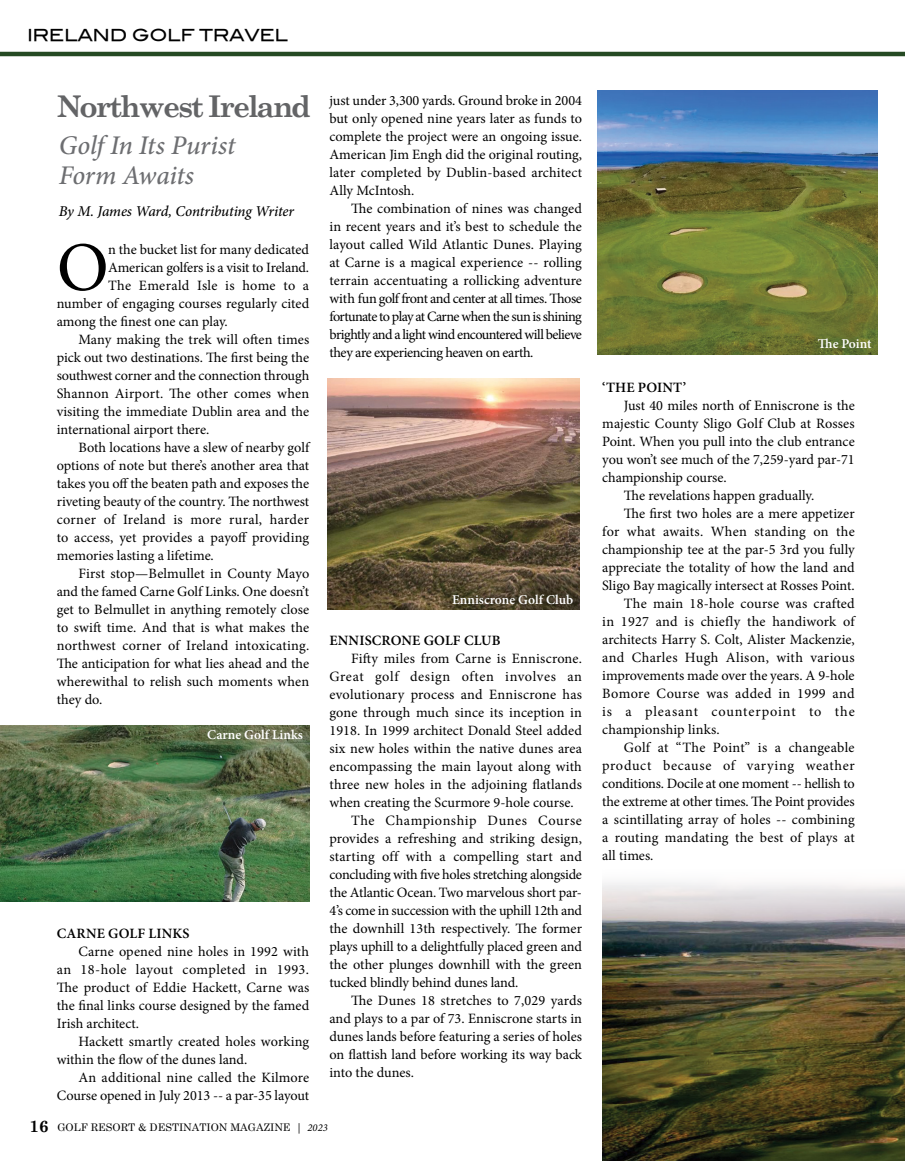
<style>
.page{position:relative;width:905px;height:1161px;background:#fff}
.page>*{position:absolute;margin:0;border:0;box-sizing:border-box;transform-origin:0 0}
.Enhanced_Justification{font:69.6px "Minion Pro";color:#000}
.t1{font:700 30px "Century Schoolbook";letter-spacing:-.07em;color:#636466}
.Enhanced_Justification-2{font:italic 500 27px/30px "Minion Pro";letter-spacing:-.01em;color:#6d6e71}
.t2{font:16.5px "Blair Md ITCTT Medium";letter-spacing:-.02em;color:#000}
.t3{font:italic 500 15px "Minion Pro";letter-spacing:-.01em;color:#000}
.Enhanced_Justification-3{font:14.25px/18px "Minion Pro";color:#000;text-align:justify}
.Enhanced_Justification-4{font:600 14.25px "Minion Pro";letter-spacing:.01em;color:#000}
.Enhanced_Justification-5{font:14.25px "Minion Pro";letter-spacing:.02em;color:#000}
.Enhanced_Justification-6{font:600 13.5px "Minion Pro";color:#fff}
.t4{font:10.5px "Century Schoolbook";color:#000}
.s1{font-weight:700;font-size:16.5px}
.s2{font-family:"Minion Pro"}
.s3{font-family:"Minion Pro";font-style:italic}
</style>
<div class="page">
<img style="left:602px;top:882px;width:302px;height:279px">
<hr style="left:0;top:52px;width:904px;height:4px;background:#254a23">
<img style="left:0;top:725px;width:309px;height:177px">
<img style="left:327px;top:379px;width:252px;height:230px">
<img style="left:597px;top:91px;width:281px;height:264px">
<p class="t2" style="left:27px;top:21px;width:262px">IRELAND GOLF TRAVEL</p>
<p class="t1" style="left:57px;top:88px;width:256px">Northwest Ireland</p>
<p class="Enhanced_Justification-2" style="left:59px;top:130px;width:178px">Golf In Its Purist<br>Form Awaits</p>
<p class="t3" style="left:59px;top:201px;width:237px">By M. James Ward, Contributing Writer</p>
<p class="Enhanced_Justification" style="left:57px;top:221px;width:54px">O</p>
<p class="Enhanced_Justification-3" style="left:108px;top:240px;width:202px">n the bucket list for many dedicated</p>
<p class="Enhanced_Justification-3" style="left:108px;top:258px;width:202px">American golfers is a visit to Ireland.</p>
<p class="Enhanced_Justification-5" style="left:108px;top:276px;width:203px">The Emerald Isle is home to a</p>
<p class="Enhanced_Justification-3" style="left:57px;top:294px;width:254px">number of engaging courses regularly cited</p>
<p class="Enhanced_Justification-3" style="left:57px;top:312px;width:172px">among the finest one can play.</p>
<p class="Enhanced_Justification-3" style="left:57px;top:330px;width:254px;text-indent:22px">Many making the trek will often times pick out two destinations. The first being the southwest corner and the connection through Shannon Airport. The other comes when visiting the immediate Dublin area and the international airport there.</p>
<p class="Enhanced_Justification-3" style="left:57px;top:438px;width:254px;text-indent:22px">Both locations have a slew of nearby golf options of note but there’s another area that takes you off the beaten path and exposes the riveting beauty of the country. The northwest corner of Ireland is more rural, harder to access, yet provides a payoff providing memories lasting a lifetime.</p>
<p class="Enhanced_Justification-3" style="left:57px;top:564px;width:254px;text-indent:22px">First stop—Belmullet in County Mayo and the famed Carne Golf Links. One doesn’t get to Belmullet in anything remotely close to swift time. And that is what makes the northwest corner of Ireland intoxicating.<br>The anticipation for what lies ahead and the wherewithal to relish such moments when they do.</p>
<p class="Enhanced_Justification-6" style="left:207px;top:726px;width:97px">Carne Golf Links</p>
<p class="Enhanced_Justification-4" style="left:57px;top:923px;width:134px">CARNE GOLF LINKS</p>
<p class="Enhanced_Justification-3" style="left:57px;top:942px;width:254px;text-indent:22px">Carne opened nine holes in 1992 with an 18-hole layout completed in 1993.<br>The product of Eddie Hackett, Carne was the final links course designed by the famed Irish architect.</p>
<p class="Enhanced_Justification-3" style="left:57px;top:1032px;width:254px;text-indent:22px">Hackett smartly created holes working within the flow of the dunes land.</p>
<p class="Enhanced_Justification-3" style="left:57px;top:1068px;width:254px;text-align:right">An additional nine called the Kilmore<br>Course opened in July 2013 -- a par-35 layout</p>
<p class="Enhanced_Justification-3" style="left:329px;top:91px;width:254px">just under 3,300 yards. Ground broke in 2004 but only opened nine years later as funds to complete the project were an ongoing issue.<br>American Jim Engh did the original routing, later completed by Dublin-based architect Ally McIntosh.</p>
<p class="Enhanced_Justification-3" style="left:329px;top:199px;width:254px;text-indent:22px">The combination of nines was changed in recent years and it’s best to schedule the layout called Wild Atlantic Dunes. Playing at Carne is a magical experience -- rolling terrain accentuating a rollicking adventure with fun golf front and center at all times. Those fortunate to play at Carne when the sun is shining brightly and a light wind encountered will believe they are experiencing heaven on earth.</p>
<p class="Enhanced_Justification-6" style="left:452px;top:590px;width:123px">Enniscrone Golf Club</p>
<p class="Enhanced_Justification-4" style="left:329px;top:630px;width:172px">ENNISCRONE GOLF CLUB</p>
<p class="Enhanced_Justification-3" style="left:329px;top:649px;width:254px;text-indent:22px">Fifty miles from Carne is Enniscrone.<br>Great golf design often involves an evolutionary process and Enniscrone has gone through much since its inception in 1918. In 1999 architect Donald Steel added six new holes within the native dunes area encompassing the main layout along with three new holes in the adjoining flatlands when creating the Scurmore 9-hole course.</p>
<p class="Enhanced_Justification-3" style="left:329px;top:811px;width:254px;text-indent:22px">The Championship Dunes Course provides a refreshing and striking design, starting off with a compelling start and concluding with five holes stretching alongside the Atlantic Ocean. Two marvelous short par-4’s come in succession with the uphill 12th and the downhill 13th respectively. The former plays uphill to a delightfully placed green and the other plunges downhill with the green tucked blindly behind dunes land.</p>
<p class="Enhanced_Justification-3" style="left:329px;top:991px;width:254px;text-indent:22px">The Dunes 18 stretches to 7,029 yards and plays to a par of 73. Enniscrone starts in dunes lands before featuring a series of holes on flattish land before working its way back into the dunes.</p>
<p class="t4" style="left:30px;top:1121px;width:299px"><span class="s1">16</span> GOLF RESORT &amp; DESTINATION MAGAZINE <span class="s2">|</span> <span class="s3">2023</span></p>
<p class="Enhanced_Justification-6" style="left:818px;top:335px;width:55px">The Point</p>
<p class="Enhanced_Justification-4" style="left:602px;top:378px;width:85px">‘THE POINT’</p>
<p class="Enhanced_Justification-3" style="left:602px;top:397px;width:254px;text-indent:22px">Just 40 miles north of Enniscrone is the majestic County Sligo Golf Club at Rosses Point. When you pull into the club entrance you won’t see much of the 7,259-yard par-71 championship course.</p>
<p class="Enhanced_Justification-3" style="left:624px;top:487px;width:192px">The revelations happen gradually.</p>
<p class="Enhanced_Justification-3" style="left:602px;top:505px;width:254px;text-indent:22px">The first two holes are a mere appetizer for what awaits. When standing on the championship tee at the par-5 3rd you fully appreciate the totality of how the land and Sligo Bay magically intersect at Rosses Point.</p>
<p class="Enhanced_Justification-3" style="left:602px;top:595px;width:254px;text-indent:22px">The main 18-hole course was crafted in 1927 and is chiefly the handiwork of architects Harry S. Colt, Alister Mackenzie, and Charles Hugh Alison, with various improvements made over the years. A 9-hole Bomore Course was added in 1999 and is a pleasant counterpoint to the championship links.</p>
<p class="Enhanced_Justification-3" style="left:602px;top:739px;width:254px;text-indent:22px">Golf at “The Point” is a changeable product because of varying weather conditions. Docile at one moment -- hellish to the extreme at other times. The Point provides a scintillating array of holes -- combining a routing mandating the best of plays at all times.</p>
</div>
